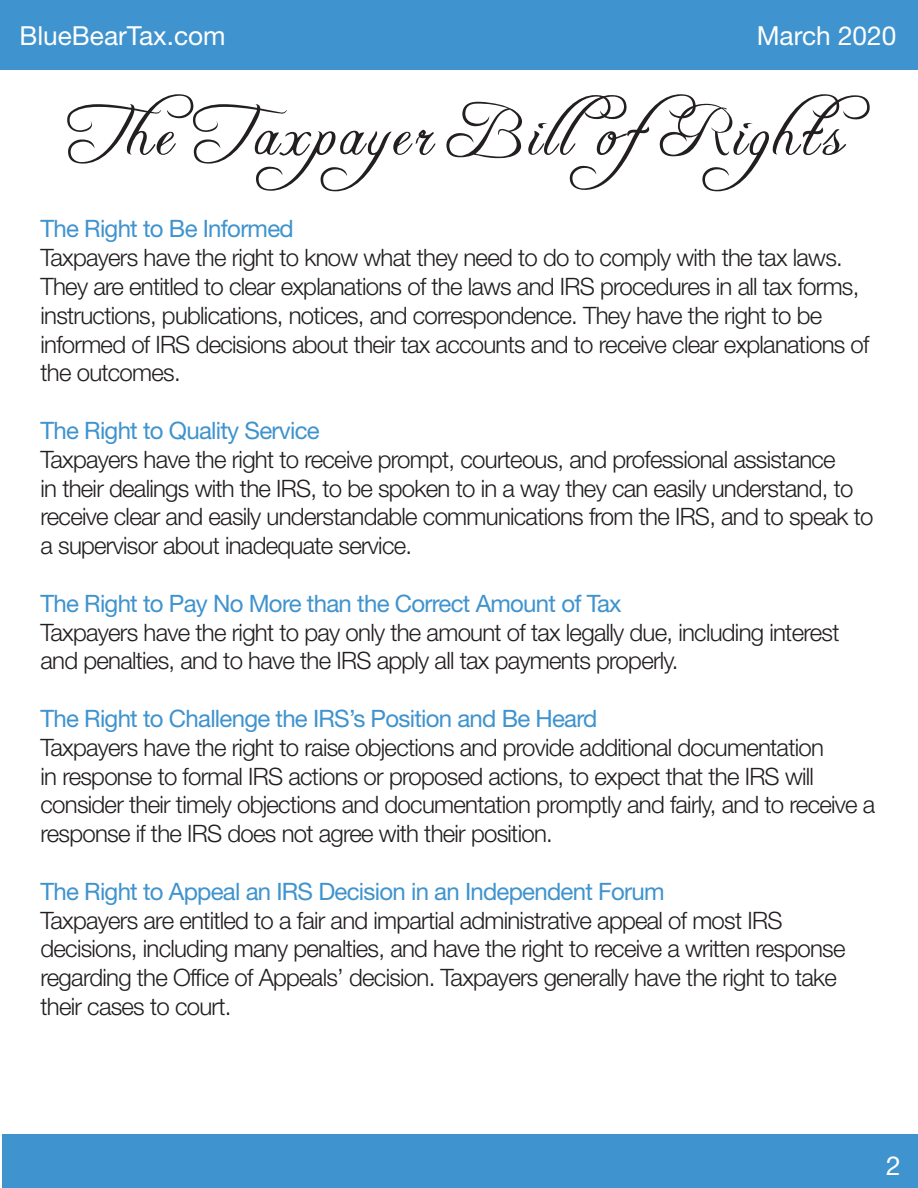
<style>
.page{position:relative;width:918px;height:1188px;background:#fff}
.page>*{position:absolute;margin:0;border:0;box-sizing:border-box;transform-origin:0 0}
.t1{font:67.5px "Freebooter Script";letter-spacing:.08em;color:#231f20}
.t2{font:26.25px "Helvetica Neue LT Std";color:#fff}
.t3{font:300 24px/28.8px "Helvetica Neue LT Std";letter-spacing:-.03em;color:#231f20}
.t4{font:24px "Helvetica Neue LT Std";letter-spacing:-.03em;color:#3f93ce}
</style>
<div class="page">
<div style="left:2px;top:1134px;width:916px;height:54px;background:#3f93ce"></div>
<div style="left:0;top:0;width:918px;height:69px;background:#3f93ce"></div>
<p class="t2" style="left:19px;top:20px;width:208px">BlueBearTax.com</p>
<p class="t2" style="left:757px;top:20px;width:141px">March 2020</p>
<h1 class="t1" style="left:74px;top:91px;width:798px">The Ta xpaye r B i llofR ights</h1>
<p class="t4" style="left:40px;top:215px;width:255px">The Right to Be Informed</p>
<p class="t3" style="left:40px;top:243px;width:830px">Taxpayers have the right to know what they need to do to comply with the tax laws.<br>They are entitled to clear explanations of the laws and IRS procedures in all tax forms, instructions, publications, notices, and correspondence. They have the right to be informed of IRS decisions about their tax accounts and to receive clear explanations of the outcomes.</p>
<p class="t4" style="left:40px;top:416px;width:281px">The Right to Quality Service</p>
<p class="t3" style="left:40px;top:444px;width:834px">Taxpayers have the right to receive prompt, courteous, and professional assistance<br>in their dealings with the IRS, to be spoken to in a way they can easily understand, to receive clear and easily understandable communications from the IRS, and to speak to a supervisor about inadequate service.</p>
<p class="t4" style="left:40px;top:589px;width:583px">The Right to Pay No More than the Correct Amount of Tax</p>
<p class="t3" style="left:40px;top:617px;width:801px">Taxpayers have the right to pay only the amount of tax legally due, including interest and penalties, and to have the IRS apply all tax payments properly.</p>
<p class="t4" style="left:40px;top:704px;width:559px">The Right to Challenge the IRS’s Position and Be Heard</p>
<p class="t3" style="left:40px;top:732px;width:836px">Taxpayers have the right to raise objections and provide additional documentation<br>in response to formal IRS actions or proposed actions, to expect that the IRS will consider their timely objections and documentation promptly and fairly, and to receive a response if the IRS does not agree with their position.</p>
<p class="t4" style="left:40px;top:877px;width:626px">The Right to Appeal an IRS Decision in an Independent Forum</p>
<p class="t3" style="left:40px;top:905px;width:807px">Taxpayers are entitled to a fair and impartial administrative appeal of most IRS decisions, including many penalties, and have the right to receive a written response regarding the Office of Appeals’ decision. Taxpayers generally have the right to take their cases to court.</p>
<p class="t2" style="left:886px;top:1150px;width:16px">2</p>
</div>
